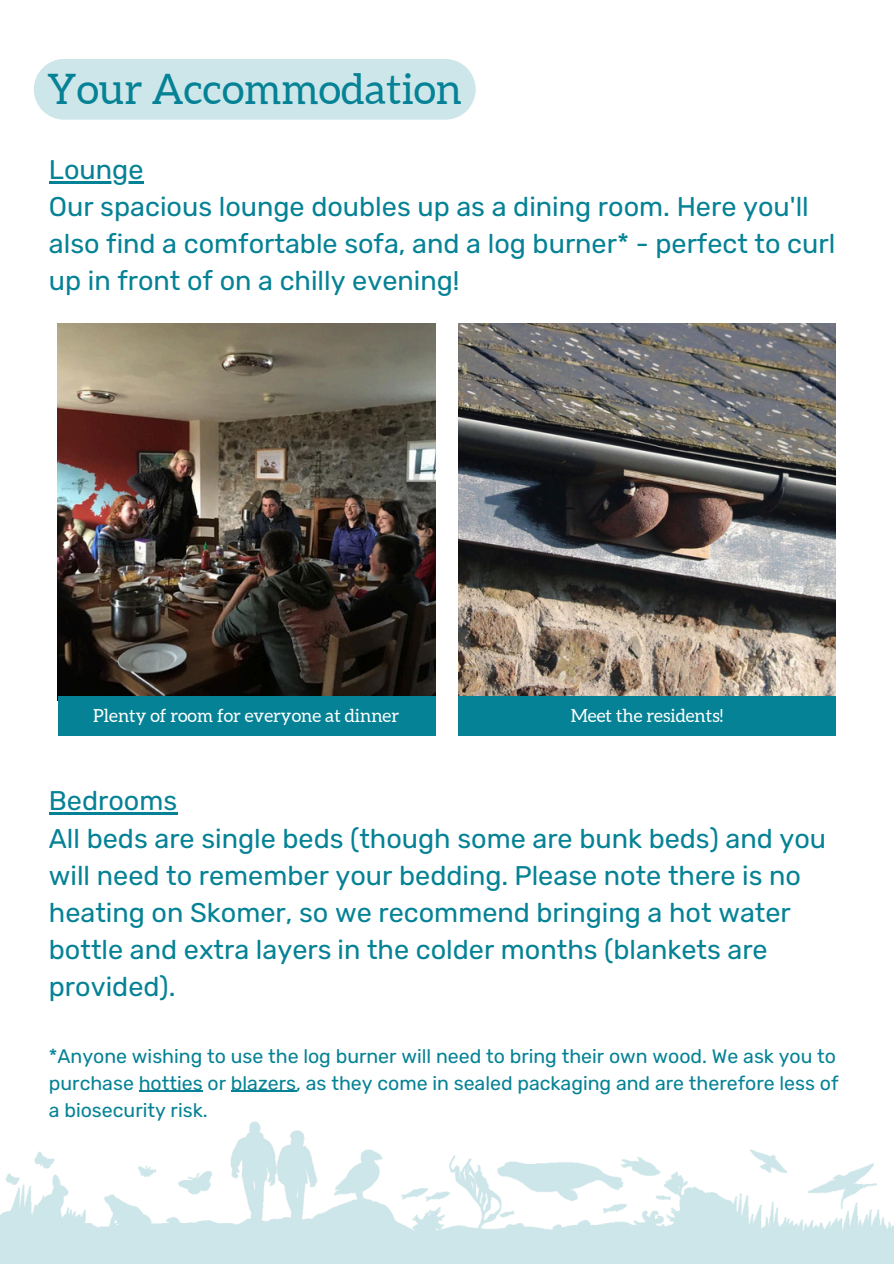
<style>
.page{position:relative;width:894px;height:1264px;background:#fff}
.page>*{position:absolute;margin:0;border:0;box-sizing:border-box;transform-origin:0 0}
.t1{font:42px "Aleo";color:#058295}
.t2{font:27px/37.2px "Rubik";color:#058295}
.t3{font:19.5px/27px "Rubik";color:#058295}
.t4{font:18px "Aleo";color:#fff}
</style>
<div class="page">
<img style="left:0;top:1090px;width:893px;height:173px">
<hr style="left:49px;top:181px;width:94px;height:2px;background:#058295">
<hr style="left:49px;top:812px;width:128px;height:2px;background:#058295">
<hr style="left:139px;top:1090px;width:64px;height:1px;background:#058295">
<hr style="left:231px;top:1090px;width:65px;height:1px;background:#058295">
<div style="left:34px;top:59px;width:441px;height:61px;background:#cde6e9"></div>
<img style="left:58px;top:324px;width:377px;height:372px">
<img style="left:458px;top:324px;width:377px;height:372px">
<div style="left:58px;top:696px;width:377px;height:39px;background:#058295"></div>
<div style="left:458px;top:696px;width:377px;height:39px;background:#058295"></div>
<h2 class="t1" style="left:47px;top:65px;width:416px">Your Accommodation</h2>
<h1 class="t2" style="left:49px;top:151px;width:787px">Lounge<br>Our spacious lounge doubles up as a dining room. Here you'll also find a comfortable sofa, and a log burner* - perfect to curl up in front of on a chilly evening!</h1>
<p class="t4" style="left:93px;top:705px;width:307px">Plenty of room for everyone at dinner</p>
<p class="t4" style="left:570px;top:705px;width:154px">Meet the residents!</p>
<p class="t2" style="left:49px;top:782px;width:778px">Bedrooms<br>All beds are single beds (though some are bunk beds) and you will need to remember your bedding. Please note there is no heating on Skomer, so we recommend bringing a hot water bottle and extra layers in the colder months (blankets are provided).</p>
<h2 class="t3" style="left:49px;top:1042px;width:791px">*Anyone wishing to use the log burner will need to bring their own wood. We ask you to purchase hotties or blazers, as they come in sealed packaging and are therefore less of a biosecurity risk.</h2>
</div>
